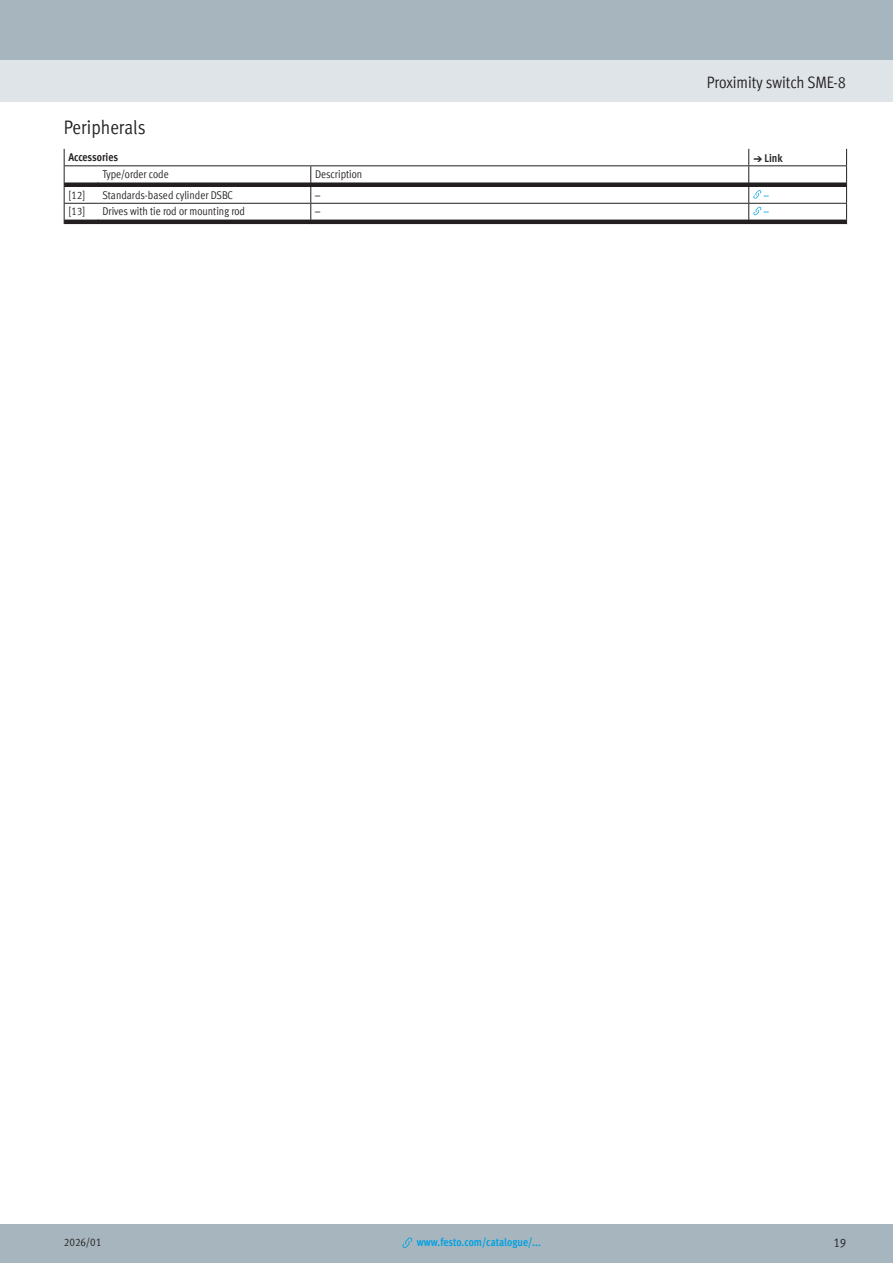
<style>
.page{position:relative;width:893px;height:1263px;background:#fff}
.page>*{position:absolute;margin:0;border:0;box-sizing:border-box;transform-origin:0 0}
.t1{font:condensed 19.5px "Festo";color:#231f20}
.t2{font:condensed 16.5px "Festo";letter-spacing:-.01em;color:#231f20}
.t3{font:condensed 12.75px "Festo";color:#231f20}
.FES_tab_regular{font:condensed 11.25px "Festo";color:#231f20}
.t4{font:700 condensed 11.25px "Festo";color:#00a1e3}
.FES_tab_head_2{font:condensed 11.25px "Festo";color:#231f20}
.FES_tab_head_1{font:700 condensed 11.25px "Festo";color:#231f20}
.FES_tab_regular-2{font:condensed 11.25px "Festo";color:#00a1e3}
.s1{font-family:"Meto Pict 182";font-weight:400;font-stretch:normal}
</style>
<div class="page">
<div style="left:0;top:1225px;width:893px;height:38px;background:#a7b6be"></div>
<div style="left:0;top:60px;width:893px;height:42px;background:#dfe4e8"></div>
<div style="left:0;top:0;width:893px;height:60px;background:#a7b6be"></div>
<svg style="left:402px;top:1237px;width:10px;height:11px"></svg>
<div style="left:64px;top:182px;width:34px;height:5px;background:#231f20"></div>
<div style="left:98px;top:182px;width:213px;height:5px;background:#231f20"></div>
<div style="left:311px;top:182px;width:438px;height:5px;background:#231f20"></div>
<div style="left:749px;top:182px;width:98px;height:5px;background:#231f20"></div>
<hr style="left:64px;top:220px;width:34px;height:4px;background:#231f20">
<hr style="left:98px;top:220px;width:213px;height:4px;background:#231f20">
<hr style="left:311px;top:220px;width:438px;height:4px;background:#231f20">
<hr style="left:749px;top:220px;width:98px;height:4px;background:#231f20">
<hr style="left:64px;top:203px;width:34px;height:1px;background:#231f20">
<hr style="left:64px;top:165px;width:34px;height:1px;background:#231f20">
<hr style="left:98px;top:165px;width:213px;height:1px;background:#231f20">
<hr style="left:311px;top:165px;width:438px;height:1px;background:#231f20">
<hr style="left:749px;top:165px;width:98px;height:1px;background:#231f20">
<hr style="left:98px;top:203px;width:213px;height:1px;background:#231f20">
<hr style="left:311px;top:203px;width:438px;height:1px;background:#231f20">
<hr style="left:749px;top:203px;width:98px;height:1px;background:#231f20">
<svg style="left:64px;top:149px;width:1px;height:75px"></svg>
<svg style="left:310px;top:166px;width:1px;height:54px"></svg>
<svg style="left:846px;top:149px;width:1px;height:71px"></svg>
<svg style="left:748px;top:149px;width:13px;height:71px"></svg>
<h2 class="t2" style="left:707px;top:71px;width:141px">Proximity switch SME-8</h2>
<h1 class="t1" style="left:64px;top:113px;width:83px">Peripherals</h1>
<p class="FES_tab_head_1" style="left:68px;top:149px;width:51px">Accessories</p>
<p class="FES_tab_head_1" style="left:753px;top:149px;width:31px"><span class="s1">a</span>Link</p>
<p class="FES_tab_head_2" style="left:102px;top:166px;width:68px">Type/order code</p>
<p class="FES_tab_head_2" style="left:315px;top:166px;width:49px">Description</p>
<p class="FES_tab_regular" style="left:68px;top:187px;width:18px">[12]</p>
<p class="FES_tab_regular" style="left:102px;top:187px;width:132px">Standards-based cylinder DSBC</p>
<p class="FES_tab_regular" style="left:315px;top:187px;width:7px">–</p>
<p class="FES_tab_regular-2" style="left:764px;top:187px;width:7px">–</p>
<p class="FES_tab_regular" style="left:68px;top:203px;width:18px">[13]</p>
<p class="FES_tab_regular" style="left:102px;top:203px;width:144px">Drives with tie rod or mounting rod</p>
<p class="FES_tab_regular" style="left:315px;top:203px;width:7px">–</p>
<p class="FES_tab_regular-2" style="left:764px;top:203px;width:7px">–</p>
<p class="FES_tab_regular" style="left:64px;top:1234px;width:39px">2026/01</p>
<p class="t4" style="left:417px;top:1233px;width:126px">www.festo.com/catalogue/...</p>
<p class="t3" style="left:833px;top:1233px;width:14px">19</p>
</div>
